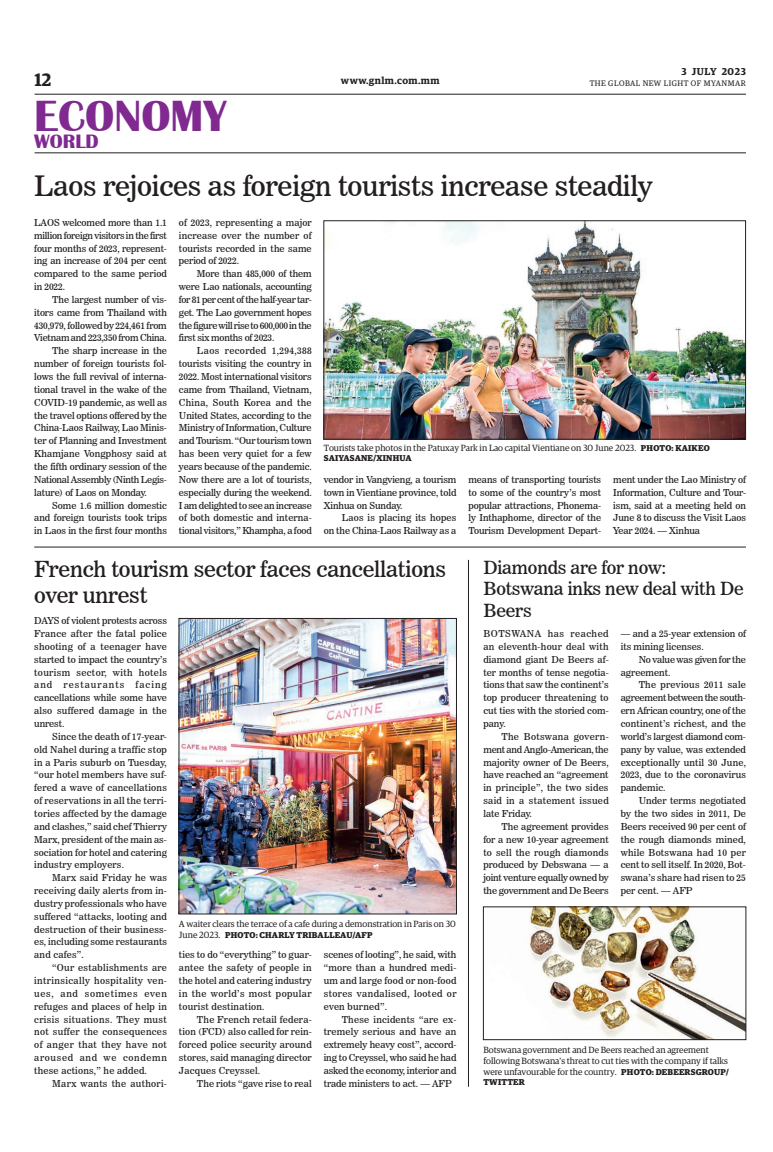
<style>
.page{position:relative;width:773px;height:1152px;background:#fff}
.page>*{position:absolute;margin:0;border:0;box-sizing:border-box;transform-origin:0 0}
.t1{font:700 45px "Britannic";color:#802990}
._2_Clm_Head{font:28px "News 706 BT Roman C";letter-spacing:-.01em;color:#231f20}
._2_Clm_Head-2{font:22px/26.4px "News 706 BT Roman C";letter-spacing:-.01em;color:#231f20}
.t2{font:700 20px "Britannic";color:#802990}
._2_Clm_Head-3{font:18px/21.6px "News 706 BT Roman C";letter-spacing:-.01em;color:#231f20}
.t3{font:600 18px "Guardian Egyp";color:#231f20}
.t4{font:600 10px "Guardian Egyp";letter-spacing:.045em;color:#231f20}
._2nd_Body{font:9.5px/12.9px "News 706 BT Roman C";color:#231f20;text-align:justify}
.Normal_Para{font:9.5px/12.9px "News 706 BT Roman C";color:#231f20;text-align:justify}
._2nd_Body-2{font:9.5px/12.9px "News 706 BT Roman C";letter-spacing:-.02em;color:#231f20}
._2nd_Body-3{font:9.5px "News 706 BT Roman C";letter-spacing:.03em;color:#231f20}
.t5{font:9px/10.8px "Guardian Egyp";color:#231f20}
.t6{font:700 8.5px "Guardian Egyp";letter-spacing:.02em;color:#231f20}
.t7{font:8px "Guardian Egyp";letter-spacing:.06em;color:#231f20}
.s1{font-weight:700;font-size:8.5px}
.s2{font-weight:400;font-size:9px}
</style>
<div class="page">
<hr style="left:35px;top:94px;width:711px;height:1px;background:#231f20">
<hr style="left:35px;top:153px;width:711px;height:1px;background:#231f20">
<img style="left:181px;top:620px;width:273px;height:292px">
<div style="left:179px;top:618px;width:277px;height:296px;border:1px solid #231f20"></div>
<img style="left:326px;top:223px;width:417px;height:214px">
<div style="left:324px;top:221px;width:421px;height:218px;border:1px solid #231f20"></div>
<img style="left:529px;top:909px;width:215px;height:129px">
<div style="left:483px;top:907px;width:263px;height:133px;border:1px solid #231f20"></div>
<hr style="left:34px;top:547px;width:712px;height:1px;background:#231f20">
<hr style="left:468px;top:560px;width:1px;height:527px;background:#231f20">
<h3 class="t3" style="left:35px;top:67px;width:18px">12</h3>
<h1 class="t1" style="left:34px;top:90px;width:194px">ECONOMY</h1>
<h3 class="t2" style="left:34px;top:130px;width:66px">WORLD</h3>
<p class="t4" style="left:681px;top:64px;width:66px">3 JULY 2023</p>
<p class="t4" style="left:341px;top:73px;width:100px">www.gnlm.com.mm</p>
<p class="t7" style="left:589px;top:78px;width:158px">THE GLOBAL NEW LIGHT OF MYANMAR</p>
<p class="_2_Clm_Head" style="left:34px;top:169px;width:619px">Laos rejoices as foreign tourists increase steadily</p>
<p class="_2nd_Body" style="left:179px;top:216px;width:134px">of 2023, representing a major increase over the number of tourists recorded in the same period of 2022.</p>
<p class="_2nd_Body" style="left:179px;top:267px;width:134px;text-indent:18px">More than 485,000 of them were Lao nationals, accounting for 81 per cent of the half-year tar&shy;get. The Lao government hopes the figure will rise to 600,000 in the first six months of 2023.</p>
<p class="_2nd_Body" style="left:179px;top:344px;width:134px;text-indent:18px">Laos recorded 1,294,388 tourists visiting the country in 2022. Most international visitors came from Thailand, Vietnam, China, South Korea and the United States, according to the Ministry of Information, Culture and Tourism. “Our tourism town has been very quiet for a few years because of the pandemic.<br>Now there are a lot of tourists, especially during the weekend.<br>I am delighted to see an increase of both domestic and interna&shy;tional visitors,” Khampha, a food</p>
<p class="Normal_Para" style="left:34px;top:216px;width:134px">LAOS welcomed more than 1.1 million foreign visitors in the first four months of 2023, represent&shy;ing an increase of 204 per cent compared to the same period in 2022.</p>
<p class="_2nd_Body" style="left:34px;top:293px;width:134px;text-indent:18px">The largest number of vis&shy;itors came from Thailand with 430,979, followed by 224,461 from Vietnam and 223,350 from China.</p>
<p class="_2nd_Body" style="left:34px;top:344px;width:134px;text-indent:18px">The sharp increase in the number of foreign tourists fol&shy;lows the full revival of interna&shy;tional travel in the wake of the COVID-19 pandemic, as well as the travel options offered by the China-Laos Railway, Lao Minis&shy;ter of Planning and Investment Khamjane Vongphosy said at the fifth ordinary session of the National Assembly (Ninth Legis&shy;lature) of Laos on Monday.</p>
<p class="_2nd_Body" style="left:34px;top:499px;width:134px;text-indent:18px">Some 1.6 million domestic and foreign tourists took trips in Laos in the first four months</p>
<p class="t5" style="left:324px;top:442px;width:387px">Tourists take photos in the Patuxay Park in Lao capital Vientiane on 30 June 2023. <span class="s1">PHOTO: KAIKEO</span></p>
<p class="t6" style="left:324px;top:452px;width:89px">SAIYASANE/XINHUA</p>
<p class="_2nd_Body" style="left:324px;top:473px;width:134px">vendor in Vangvieng, a tourism town in Vientiane province, told Xinhua on Sunday.</p>
<p class="_2nd_Body" style="left:324px;top:512px;width:134px;text-align:right">Laos is placing its hopes<br>on the China-Laos Railway as a</p>
<p class="_2nd_Body" style="left:468px;top:473px;width:134px">means of transporting tourists to some of the country’s most popular attractions, Phonema&shy;ly Inthaphome, director of the Tourism Development Depart-</p>
<p class="_2nd_Body" style="left:613px;top:473px;width:134px">ment under the Lao Ministry of Information, Culture and Tour&shy;ism, said at a meeting held on June 8 to discuss the Visit Laos Year 2024. — Xinhua</p>
<p class="_2_Clm_Head-2" style="left:34px;top:555px;width:413px">French tourism sector faces cancellations over unrest</p>
<p class="Normal_Para" style="left:34px;top:614px;width:134px">DAYS of violent protests across France after the fatal police shooting of a teenager have started to impact the country’s tourism sector, with hotels and restaurants facing cancellations while some have also suffered damage in the unrest.</p>
<p class="_2nd_Body" style="left:34px;top:730px;width:134px;text-indent:18px">Since the death of 17-year&shy;old Nahel during a traffic stop in a Paris suburb on Tuesday, “our hotel members have suf&shy;fered a wave of cancellations of reservations in all the terri&shy;tories affected by the damage and clashes,” said chef Thierry Marx, president of the main as&shy;sociation for hotel and catering industry employers.</p>
<p class="_2nd_Body" style="left:34px;top:871px;width:134px;text-indent:18px">Marx said Friday he was receiving daily alerts from in&shy;dustry professionals who have suffered “attacks, looting and destruction of their business&shy;es, including some restaurants and cafes”.</p>
<p class="_2nd_Body" style="left:34px;top:961px;width:134px;text-indent:18px">“Our establishments are intrinsically hospitality ven&shy;ues, and sometimes even refuges and places of help in crisis situations. They must not suffer the consequences of anger that they have not aroused and we condemn these actions,” he added.</p>
<p class="_2nd_Body-3" style="left:52px;top:1078px;width:116px">Marx wants the authori-</p>
<p class="t5" style="left:179px;top:918px;width:278px">A waiter clears the terrace of a cafe during a demonstration in Paris on 30</p>
<p class="t6" style="left:179px;top:928px;width:195px"><span class="s2">June 2023.</span> PHOTO: CHARLY TRIBALLEAU/AFP</p>
<p class="_2nd_Body" style="left:179px;top:948px;width:134px">ties to do “everything” to guar&shy;antee the safety of people in the hotel and catering industry in the world’s most popular tourist destination.</p>
<p class="_2nd_Body" style="left:179px;top:1013px;width:134px;text-indent:18px">The French retail federa&shy;tion (FCD) also called for rein&shy;forced police security around stores, said managing director Jacques Creyssel.</p>
<p class="_2nd_Body" style="left:197px;top:1077px;width:116px">The riots “gave rise to real</p>
<p class="_2nd_Body" style="left:324px;top:948px;width:134px">scenes of looting”, he said, with “more than a hundred medi&shy;um and large food or non-food stores vandalised, looted or even burned”.</p>
<p class="_2nd_Body" style="left:324px;top:1013px;width:134px;text-indent:18px">These incidents “are ex&shy;tremely serious and have an extremely heavy cost”, accord&shy;ing to Creyssel, who said he had asked the economy, interior and trade ministers to act. — AFP</p>
<p class="_2_Clm_Head-3" style="left:483px;top:556px;width:262px">Diamonds are for now:<br>Botswana inks new deal with De<br>Beers</p>
<p class="Normal_Para" style="left:483px;top:627px;width:127px">BOTSWANA has reached an eleventh-hour deal with diamond giant De Beers af&shy;ter months of tense negotia&shy;tions that saw the continent’s top producer threatening to cut ties with the storied com&shy;pany.</p>
<p class="_2nd_Body" style="left:483px;top:730px;width:127px;text-indent:18px">The Botswana govern&shy;ment and Anglo-American, the majority owner of De Beers, have reached an “agreement in principle”, the two sides said in a statement issued late Friday.</p>
<p class="_2nd_Body" style="left:483px;top:820px;width:127px;text-indent:18px">The agreement provides for a new 10-year agreement to sell the rough diamonds produced by Debswana — a joint venture equally owned by the government and De Beers</p>
<p class="_2nd_Body" style="left:620px;top:627px;width:127px">— and a 25-year extension of its mining licenses.</p>
<p class="_2nd_Body-2" style="left:620px;top:653px;width:127px;text-indent:18px">No value was given for the agreement.</p>
<p class="_2nd_Body" style="left:620px;top:679px;width:127px;text-indent:18px">The previous 2011 sale agreement between the south&shy;ern African country, one of the continent’s richest, and the world’s largest diamond com&shy;pany by value, was extended exceptionally until 30 June, 2023, due to the coronavirus pandemic.</p>
<p class="_2nd_Body" style="left:620px;top:794px;width:127px;text-indent:18px">Under terms negotiated by the two sides in 2011, De Beers received 90 per cent of the rough diamonds mined, while Botswana had 10 per cent to sell itself. In 2020, Bot&shy;swana’s share had risen to 25 per cent. — AFP</p>
<p class="t5" style="left:483px;top:1044px;width:247px">Botswana government and De Beers reached an agreement following Botswana’s threat to cut ties with the company if talks were unfavourable for the country. <span class="s1">PHOTO: DEBEERSGROUP/</span></p>
<p class="t6" style="left:483px;top:1076px;width:43px">TWITTER</p>
</div>
